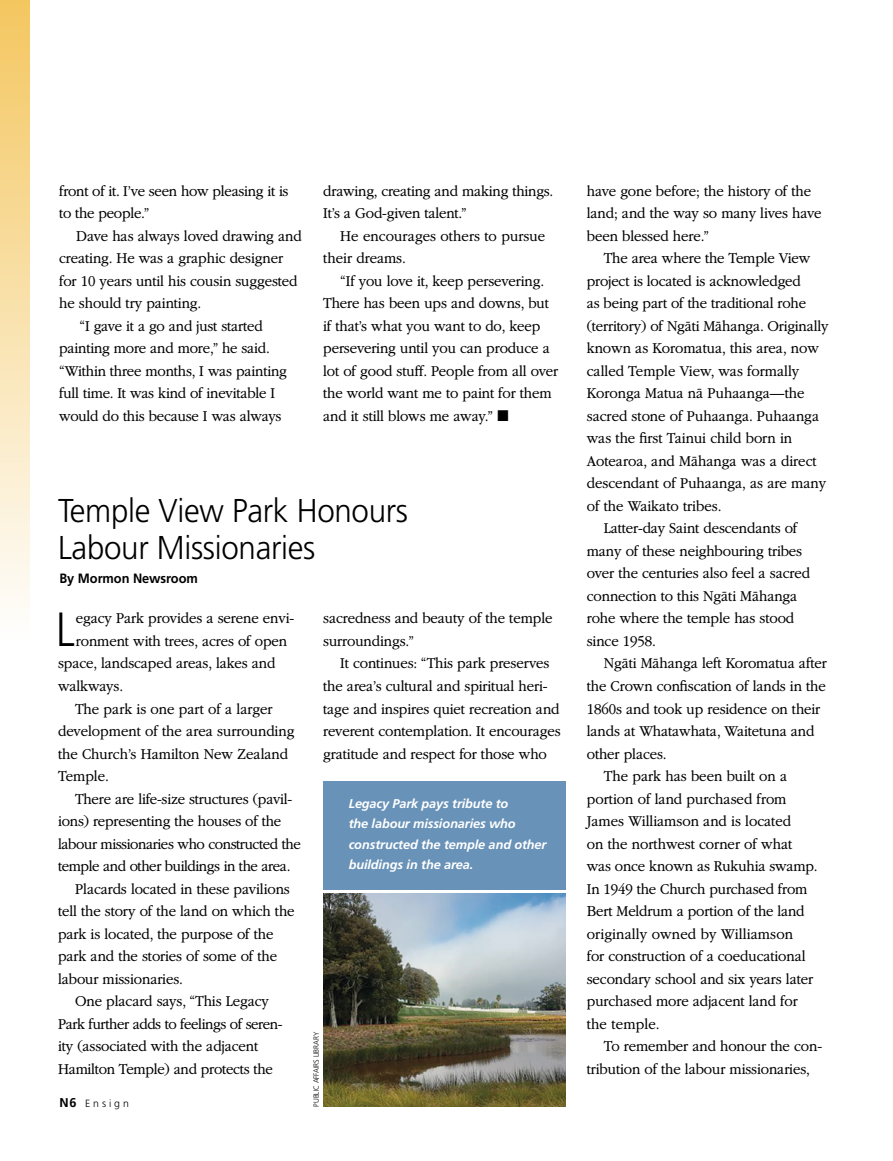
<style>
.page{position:relative;width:893px;height:1161px;background:#fff}
.page>*{position:absolute;margin:0;border:0;box-sizing:border-box;transform-origin:0 0}
.ARTCL_para_first_NEW{font:300 48px "Frutigerlds Lat";color:#000;scale:.88 1}
.FIGimg_title{font:300 33px/37.5px "Frutigerlds Lat";letter-spacing:-.01em;color:#000;scale:.95 1}
.ARTCL_para_NEWS{font:300 15.75px/22.5px "Garamondlds Lat Plus";letter-spacing:-.01em;color:#000;scale:.95 1}
.ARTCL_para_NEWS-2{font:300 15.75px/22.5px "Garamondlds Lat Plus";letter-spacing:-.03em;color:#000;scale:.95 1}
.ARTCL_para_first_NEW-2{font:300 15.75px "Garamondlds Lat Plus";letter-spacing:-.01em;color:#000;scale:.95 1}
.ARTCL-BY_para_first{font:700 13.5px "Frutigerlds Lat";letter-spacing:-.005em;color:#000;scale:.95 1}
.FIGimg_CAP_para_NEWS{font:italic 700 12.75px/20.2px "Frutigerlds Lat";letter-spacing:-.01em;color:#fff}
.t1{font:300 10.5px "Frutigerlds Lat";letter-spacing:.28em;color:#000}
.FIGimg-CRDT_para_FL{font:300 7.5px "Frutigerlds Lat";letter-spacing:-.01em;color:#000;scale:.95 1}
.s1{font-weight:700;font-size:12.75px}
</style>
<div class="page">
<div style="left:323px;top:781px;width:243px;height:108px;background:#6992b8"></div>
<div style="left:0;top:0;width:30px;height:639px;background:linear-gradient(to bottom,#f4c660,#fefefd)"></div>
<img style="left:323px;top:893px;width:243px;height:213px">
<p class="ARTCL_para_NEWS" style="left:59px;top:179px;width:243px">front of it. I’ve seen how pleasing it is to the people.”</p>
<p class="ARTCL_para_NEWS" style="left:59px;top:224px;width:257px;text-indent:17px">Dave has always loved drawing and creating. He was a graphic designer for 10 years until his cousin suggested he should try painting.</p>
<p class="ARTCL_para_NEWS" style="left:59px;top:314px;width:241px;text-indent:20px">“I gave it a go and just started painting more and more,” he said. “Within three months, I was painting full time. It was kind of inevitable I would do this because I was always</p>
<p class="ARTCL_para_NEWS" style="left:323px;top:179px;width:244px">drawing, creating and making things.<br>It’s a God-given talent.”</p>
<p class="ARTCL_para_NEWS" style="left:323px;top:224px;width:235px;text-indent:17px">He encourages others to pursue their dreams.</p>
<p class="ARTCL_para_NEWS" style="left:323px;top:269px;width:249px;text-indent:17px">“If you love it, keep persevering.<br>There has been ups and downs, but if that’s what you want to do, keep persevering until you can produce a lot of good stuff. People from all over the world want me to paint for them and it still blows me away.” ◼</p>
<p class="FIGimg_title" style="left:58px;top:491px;width:370px">Temple View Park Honours<br>Labour Missionaries</p>
<p class="ARTCL-BY_para_first" style="left:60px;top:567px;width:147px">By Mormon Newsroom</p>
<p class="ARTCL_para_NEWS" style="left:323px;top:607px;width:243px">sacredness and beauty of the temple surroundings.”</p>
<p class="ARTCL_para_NEWS" style="left:323px;top:652px;width:252px;text-indent:17px">It continues: “This park preserves the area’s cultural and spiritual heri&shy;tage and inspires quiet recreation and reverent contemplation. It encourages gratitude and respect for those who</p>
<p class="ARTCL_para_first_NEW" style="left:56px;top:594px;width:23px">L</p>
<p class="ARTCL_para_first_NEW-2" style="left:76px;top:607px;width:231px">egacy Park provides a serene envi-</p>
<p class="ARTCL_para_first_NEW-2" style="left:76px;top:630px;width:224px">ronment with trees, acres of open</p>
<p class="ARTCL_para_first_NEW-2" style="left:58px;top:652px;width:230px">space, landscaped areas, lakes and</p>
<p class="ARTCL_para_first_NEW-2" style="left:58px;top:675px;width:70px">walkways.</p>
<p class="ARTCL_para_NEWS" style="left:58px;top:697px;width:250px;text-indent:17px">The park is one part of a larger development of the area surrounding the Church’s Hamilton New Zealand<br>Temple.</p>
<p class="ARTCL_para_NEWS-2" style="left:58px;top:787px;width:257px;text-indent:17px">There are life-size structures (pavil&shy;ions) representing the houses of the labour missionaries who constructed the temple and other buildings in the area.</p>
<p class="ARTCL_para_NEWS" style="left:58px;top:877px;width:251px;text-indent:17px">Placards located in these pavilions tell the story of the land on which the park is located, the purpose of the park and the stories of some of the labour missionaries.</p>
<p class="ARTCL_para_NEWS" style="left:58px;top:989px;width:238px;text-indent:17px">One placard says, “This Legacy Park further adds to feelings of seren&shy;ity (associated with the adjacent Hamilton Temple) and protects the</p>
<p class="FIGimg_CAP_para_NEWS" style="left:349px;top:793px;width:199px">Legacy Park pays tribute to<br>the labour missionaries who constructed the temple and other buildings in the area.</p>
<p class="FIGimg-CRDT_para_FL" style="left:311px;top:1106px;width:80px;rotate:-90deg">PUBLIC AFFAIRS LIBRARY</p>
<p class="t1" style="left:60px;top:1095px;width:71px"><span class="s1">N6</span> Ensign</p>
<p class="ARTCL_para_NEWS" style="left:587px;top:179px;width:249px">have gone before; the history of the land; and the way so many lives have been blessed here.”</p>
<p class="ARTCL_para_NEWS" style="left:587px;top:247px;width:256px;text-indent:17px">The area where the Temple View project is located is acknowledged<br>as being part of the traditional rohe (territory) of Ngāti Māhanga. Originally known as Koromatua, this area, now called Temple View, was formally Koronga Matua nā Puhaanga—the sacred stone of Puhaanga. Puhaanga was the first Tainui child born in Aotearoa, and Māhanga was a direct descendant of Puhaanga, as are many of the Waikato tribes.</p>
<p class="ARTCL_para_NEWS" style="left:587px;top:517px;width:237px;text-indent:17px">Latter-day Saint descendants of many of these neighbouring tribes over the centuries also feel a sacred connection to this Ngāti Māhanga rohe where the temple has stood since 1958.</p>
<p class="ARTCL_para_NEWS" style="left:587px;top:652px;width:254px;text-indent:17px">Ngāti Māhanga left Koromatua after the Crown confiscation of lands in the<br>1860s and took up residence on their lands at Whatawhata, Waitetuna and other places.</p>
<p class="ARTCL_para_NEWS" style="left:587px;top:764px;width:245px;text-indent:17px">The park has been built on a portion of land purchased from<br>James Williamson and is located<br>on the northwest corner of what was once known as Rukuhia swamp.<br>In 1949 the Church purchased from<br>Bert Meldrum a portion of the land originally owned by Williamson<br>for construction of a coeducational secondary school and six years later purchased more adjacent land for the temple.</p>
<p class="ARTCL_para_NEWS" style="left:587px;top:1034px;width:249px;text-indent:17px">To remember and honour the con&shy;tribution of the labour missionaries,</p>
</div>
